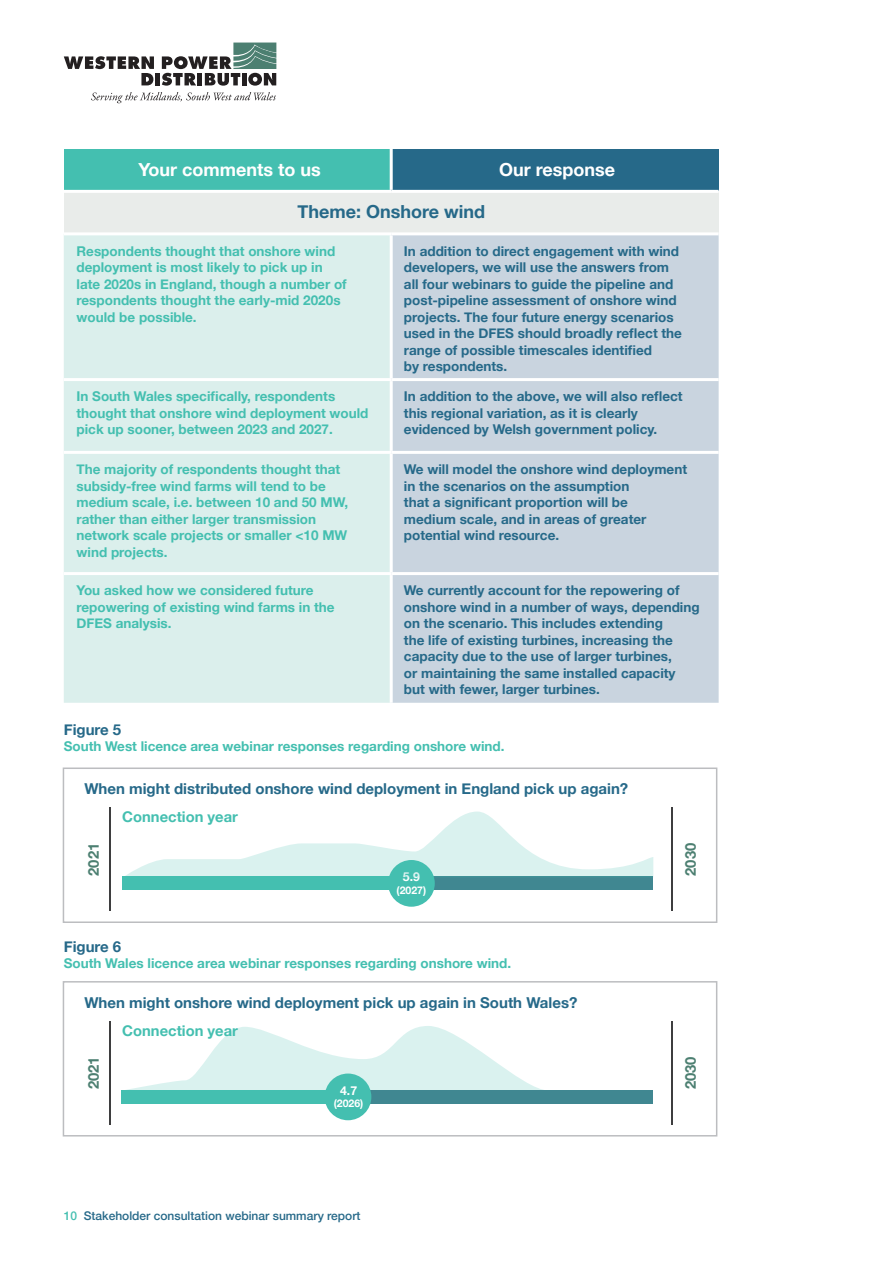
<style>
.page{position:relative;width:893px;height:1263px;background:#fff}
.page>*{position:absolute;margin:0;border:0;box-sizing:border-box;transform-origin:0 0}
.t1{font:700 18px "Helvetica Neue";color:#fff}
.t2{font:700 18px "Helvetica Neue";color:#266989}
.t3{font:700 15px "Helvetica Neue";color:#266989}
.t4{font:700 14.7px "Helvetica Neue";color:#44bfb0}
.t5{font:700 14.7px "Helvetica Neue";color:#4c7f71}
.t6{font:700 13.5px/16.5px "Helvetica Neue";color:#266989}
.t7{font:700 13.5px/16.5px "Helvetica Neue";color:#44bfb0}
.t8{font:700 12.3px "Helvetica Neue";color:#fff}
.t9{font:500 12px "Helvetica Neue";color:#266989}
.t10{font:700 10.5px "Helvetica Neue";color:#fff}
.s1{color:#44bfb0}
</style>
<div class="page">
<svg style="left:64px;top:56px;width:90px;height:29px"></svg>
<hr style="left:156px;top:73px;width:4px;height:12px;background:#231f20">
<svg style="left:162px;top:43px;width:114px;height:43px"></svg>
<svg style="left:91px;top:92px;width:185px;height:11px"></svg>
<div style="left:64px;top:149px;width:327px;height:42px;background:#44bfb0"></div>
<div style="left:391px;top:149px;width:328px;height:42px;background:#266989"></div>
<div style="left:64px;top:191px;width:655px;height:43px;background:#e9ecea"></div>
<div style="left:64px;top:235px;width:326px;height:468px;background:#dbefec"></div>
<div style="left:393px;top:235px;width:326px;height:468px;background:#c9d4df"></div>
<hr style="left:390px;top:149px;width:3px;height:41px;background:#fff">
<hr style="left:64px;top:190px;width:327px;height:3px;background:#fff">
<hr style="left:391px;top:190px;width:328px;height:3px;background:#fff">
<hr style="left:64px;top:232px;width:327px;height:3px;background:#fff">
<hr style="left:391px;top:232px;width:328px;height:3px;background:#fff">
<hr style="left:64px;top:378px;width:327px;height:3px;background:#fff">
<hr style="left:391px;top:378px;width:328px;height:3px;background:#fff">
<hr style="left:391px;top:451px;width:328px;height:3px;background:#fff">
<hr style="left:391px;top:572px;width:328px;height:3px;background:#fff">
<hr style="left:64px;top:451px;width:327px;height:3px;background:#fff">
<hr style="left:64px;top:572px;width:327px;height:3px;background:#fff">
<div style="left:63px;top:767px;width:654px;height:156px;border:2px solid #bcbdc0"></div>
<hr style="left:110px;top:808px;width:1px;height:103px;background:#3e3e3f">
<hr style="left:671px;top:808px;width:1px;height:103px;background:#3e3e3f">
<div style="left:425px;top:876px;width:228px;height:14px;background:#408791"></div>
<div style="left:122px;top:876px;width:275px;height:14px;background:#44bfb0"></div>
<div style="left:388px;top:860px;width:47px;height:47px;background:#44bfb0;border-radius:50%"></div>
<svg style="left:125px;top:811px;width:528px;height:66px"></svg>
<div style="left:63px;top:981px;width:654px;height:155px;border:2px solid #bcbdc0"></div>
<hr style="left:110px;top:1021px;width:1px;height:103px;background:#3e3e3f">
<hr style="left:671px;top:1021px;width:1px;height:103px;background:#3e3e3f">
<svg style="left:126px;top:1026px;width:417px;height:64px"></svg>
<div style="left:360px;top:1090px;width:292px;height:14px;background:#408791"></div>
<div style="left:122px;top:1090px;width:221px;height:14px;background:#44bfb0"></div>
<div style="left:325px;top:1073px;width:46px;height:47px;background:#44bfb0;border-radius:50%"></div>
<p class="t1" style="left:138px;top:155px;width:184px">Your comments to us</p>
<p class="t1" style="left:499px;top:155px;width:118px">Our response</p>
<p class="t2" style="left:297px;top:198px;width:189px">Theme: Onshore wind</p>
<p class="t7" style="left:77px;top:243px;width:272px">Respondents thought that onshore wind deployment is most likely to pick up in late 2020s in England, though a number of respondents thought the early-mid 2020s would be possible.</p>
<p class="t6" style="left:404px;top:243px;width:280px">In addition to direct engagement with wind developers, we will use the answers from all four webinars to guide the pipeline and post-pipeline assessment of onshore wind projects. The four future energy scenarios used in the DFES should broadly reflect the range of possible timescales identified<br>by respondents.</p>
<p class="t7" style="left:77px;top:388px;width:293px">In South Wales specifically, respondents thought that onshore wind deployment would pick up sooner, between 2023 and 2027.</p>
<p class="t6" style="left:404px;top:388px;width:280px">In addition to the above, we will also reflect this regional variation, as it is clearly evidenced by Welsh government policy.</p>
<p class="t7" style="left:77px;top:461px;width:273px">The majority of respondents thought that subsidy-free wind farms will tend to be medium scale, i.e. between 10 and 50 MW, rather than either larger transmission network scale projects or smaller &lt;10 MW wind projects.</p>
<p class="t6" style="left:404px;top:461px;width:285px">We will model the onshore wind deployment</p>
<p class="t6" style="left:404px;top:478px;width:227px">in the scenarios on the assumption</p>
<p class="t6" style="left:404px;top:494px;width:225px">that a significant proportion will be</p>
<p class="t6" style="left:404px;top:511px;width:244px">medium scale, and in areas of greater potential wind resource.</p>
<p class="t7" style="left:77px;top:582px;width:260px">You asked how we considered future repowering of existing wind farms in the<br>DFES analysis.</p>
<p class="t6" style="left:404px;top:582px;width:297px">We currently account for the repowering of onshore wind in a number of ways, depending on the scenario. This includes extending<br>the life of existing turbines, increasing the capacity due to the use of larger turbines,</p>
<p class="t6" style="left:404px;top:665px;width:273px">or maintaining the same installed capacity</p>
<p class="t6" style="left:404px;top:681px;width:197px">but with fewer, larger turbines.</p>
<p class="t3" style="left:64px;top:717px;width:59px">Figure 5</p>
<p class="t7" style="left:64px;top:738px;width:442px">South West licence area webinar responses regarding onshore wind.</p>
<p class="t3" style="left:84px;top:777px;width:545px">When might distributed onshore wind deployment in England pick up again?</p>
<p class="t4" style="left:122px;top:805px;width:117px">Connection year</p>
<p class="t5" style="left:82px;top:876px;width:34px;rotate:-90deg">2021</p>
<p class="t5" style="left:679px;top:876px;width:34px;rotate:-90deg">2030</p>
<p class="t8" style="left:403px;top:867px;width:19px">5.9</p>
<p class="t10" style="left:397px;top:882px;width:31px">(2027)</p>
<p class="t3" style="left:64px;top:934px;width:59px">Figure 6</p>
<p class="t7" style="left:64px;top:955px;width:449px">South Wales licence area webinar responses regarding onshore wind.</p>
<p class="t3" style="left:84px;top:990px;width:494px">When might onshore wind deployment pick up again in South Wales?</p>
<p class="t4" style="left:122px;top:1019px;width:117px">Connection year</p>
<p class="t5" style="left:82px;top:1089px;width:34px;rotate:-90deg">2021</p>
<p class="t5" style="left:679px;top:1089px;width:34px;rotate:-90deg">2030</p>
<p class="t8" style="left:340px;top:1081px;width:19px">4.7</p>
<p class="t10" style="left:334px;top:1095px;width:31px">(2026)</p>
<p class="t9" style="left:64px;top:1206px;width:298px"><span class="s1">10</span> Stakeholder consultation webinar summary report</p>
</div>
